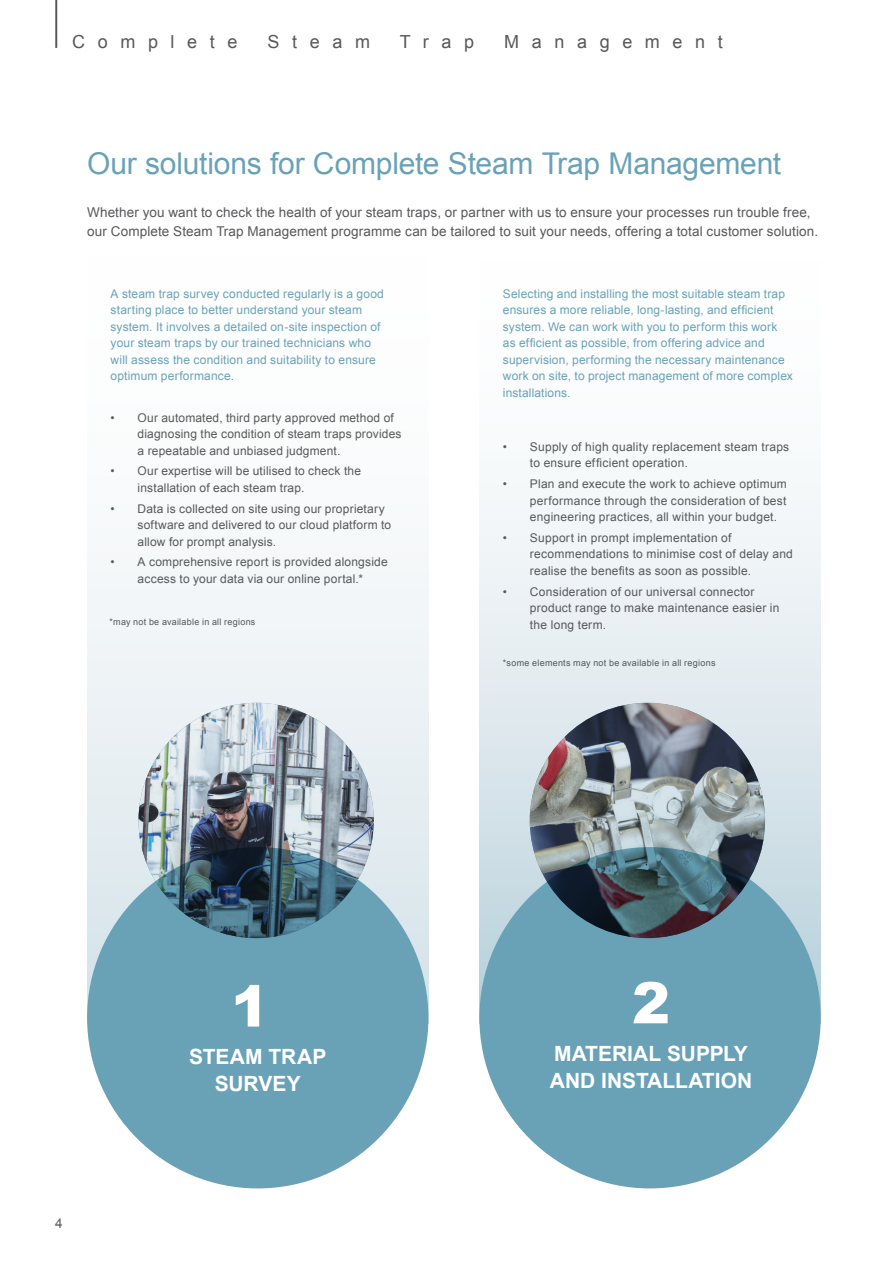
<style>
.page{position:relative;width:893px;height:1263px;background:#fff}
.page>*{position:absolute;margin:0;border:0;box-sizing:border-box;transform-origin:0 0}
.t1{font:900 57.15px "Arial";color:#fff}
.t2{font:30px "Arial";letter-spacing:-.01em;color:#69a2b7}
.t3{font:700 21px/27px "Arial";letter-spacing:-.005em;color:#fff;text-align:center}
.t4{font:18px "Arial";letter-spacing:.7em;color:#57585a}
.t5{font:13.5px/19.5px "Arial";letter-spacing:.01em;color:#57585a}
.t6{font:12px/16.5px "Arial";letter-spacing:.015em;color:#57585a}
.t7{font:12px/16.5px "Arial";letter-spacing:.015em;color:#69a2b7}
.t8{font:9px "Arial";letter-spacing:.03em;color:#57585a}
</style>
<div class="page">
<hr style="left:55px;top:0;width:2px;height:48px;background:#57585a">
<div style="left:87px;top:206px;width:341px;height:817px;background:linear-gradient(to bottom,#fff,#d7e4ea)"></div>
<div style="left:479px;top:206px;width:342px;height:817px;background:linear-gradient(to bottom,#fff,#bfd4de)"></div>
<div style="left:479px;top:847px;width:342px;height:341px;background:#69a2b7;border-radius:50%"></div>
<div style="left:87px;top:847px;width:341px;height:341px;background:#69a2b7;border-radius:50%"></div>
<img style="left:138px;top:703px;width:236px;height:235px;border-radius:118px">
<img style="left:530px;top:703px;width:235px;height:235px;border-radius:118px">
<h3 class="t4" style="left:72px;top:30px;width:167px">Complete</h3>
<h3 class="t4" style="left:268px;top:30px;width:104px">Steam</h3>
<h3 class="t4" style="left:400px;top:30px;width:76px">Trap</h3>
<h3 class="t4" style="left:504px;top:30px;width:220px">Management</h3>
<h2 class="t2" style="left:87px;top:144px;width:696px">Our solutions for Complete Steam Trap Management</h2>
<p class="t5" style="left:87px;top:202px;width:733px">Whether you want to check the health of your steam traps, or partner with us to ensure your processes run trouble free, our Complete Steam Trap Management programme can be tailored to suit your needs, offering a total customer solution.</p>
<p class="t7" style="left:111px;top:285px;width:275px">A steam trap survey conducted regularly is a good starting place to better understand your steam system. It involves a detailed on-site inspection of your steam traps by our trained technicians who will assess the condition and suitability to ensure optimum performance.</p>
<p class="t6" style="left:138px;top:409px;width:265px;text-indent:-27px">• Our automated, third party approved method of diagnosing the condition of steam traps provides a repeatable and unbiased judgment.</p>
<p class="t6" style="left:138px;top:463px;width:225px;text-indent:-27px">• Our expertise will be utilised to check the installation of each steam trap.</p>
<p class="t6" style="left:138px;top:500px;width:255px;text-indent:-27px">• Data is collected on site using our proprietary software and delivered to our cloud platform to allow for prompt analysis.</p>
<p class="t6" style="left:111px;top:554px;width:279px;text-align:center">• A comprehensive report is provided alongside access to your data via our online portal.*</p>
<p class="t8" style="left:110px;top:616px;width:147px">*may not be available in all regions</p>
<p class="t7" style="left:503px;top:285px;width:291px">Selecting and installing the most suitable steam trap ensures a more reliable, long-lasting, and efficient system. We can work with you to perform this work as efficient as possible, from offering advice and supervision, performing the necessary maintenance work on site, to project management of more complex installations.</p>
<p class="t6" style="left:530px;top:439px;width:261px;text-indent:-27px">• Supply of high quality replacement steam traps to ensure efficient operation.</p>
<p class="t6" style="left:530px;top:476px;width:258px;text-align:justify;text-indent:-27px">• Plan and execute the work to achieve optimum performance through the consideration of best engineering practices, all within your budget.</p>
<p class="t6" style="left:530px;top:530px;width:265px;text-indent:-27px">• Support in prompt implementation of recommendations to minimise cost of delay and realise the benefits as soon as possible.</p>
<p class="t6" style="left:530px;top:583px;width:251px;text-indent:-27px">• Consideration of our universal connector product range to make maintenance easier in the long term.</p>
<p class="t8" style="left:503px;top:657px;width:214px">*some elements may not be available in all regions</p>
<p class="t5" style="left:55px;top:1214px;width:9px">4</p>
<h1 class="t1" style="left:231px;top:965px;width:40px">1</h1>
<h1 class="t1" style="left:632px;top:961px;width:40px">2</h1>
<h3 class="t3" style="left:189px;top:1043px;width:139px">STEAM TRAP<br>SURVEY</h3>
<h3 class="t3" style="left:550px;top:1040px;width:204px;text-align:left">MATERIAL SUPPLY<br>AND INSTALLATION</h3>
</div>
